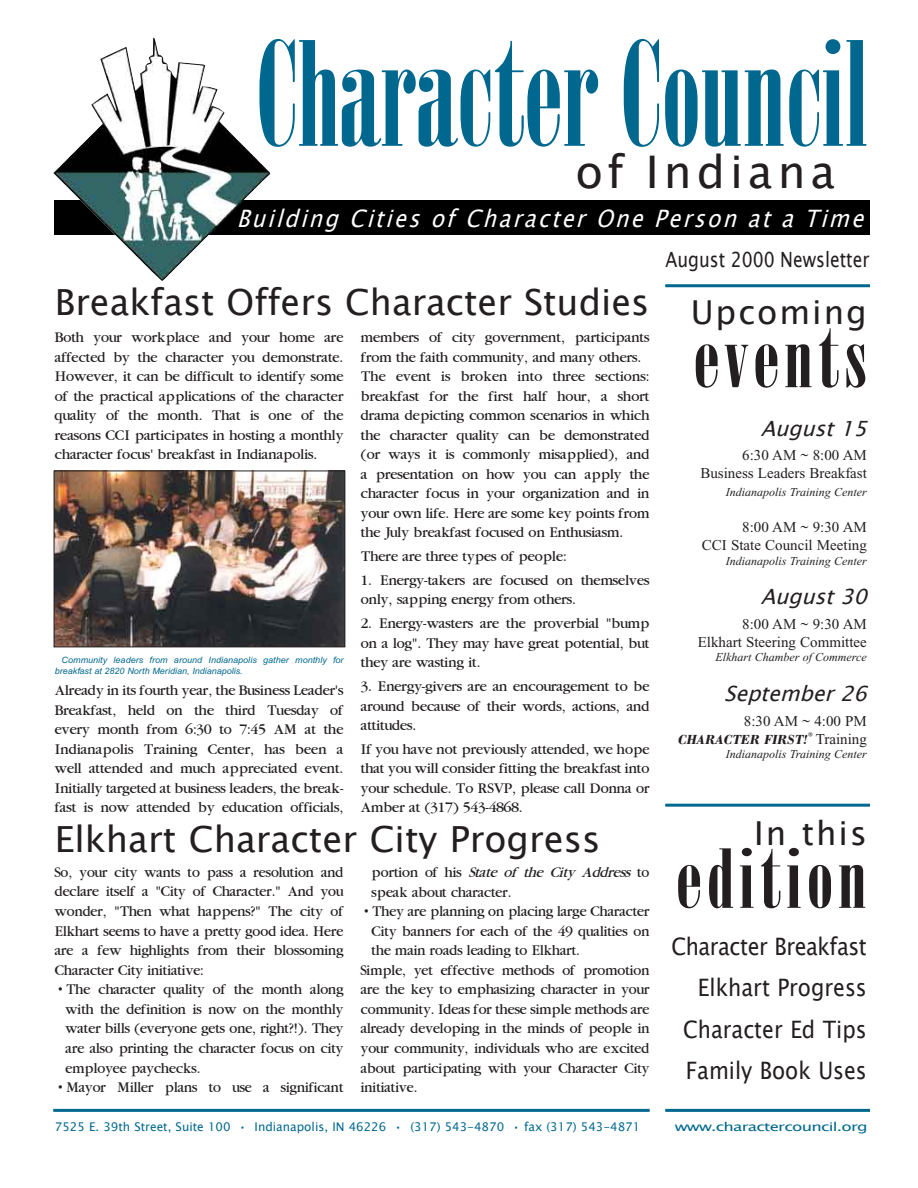
<style>
.page{position:relative;width:918px;height:1188px;background:#fff}
.page>*{position:absolute;margin:0;border:0;box-sizing:border-box;transform-origin:0 0}
.t1{font:144px "Onyx";color:#00688f}
.t2{font:81px "Onyx";letter-spacing:.05em;color:#231f20;scale:1.2 1}
.t3{font:45px "Lucida Sans Unicode";letter-spacing:.11em;color:#231f20}
.t4{font:36px "Lucida Sans Unicode";color:#231f20}
.t5{font:33px "Lucida Sans Unicode";letter-spacing:.06em;color:#231f20}
.t6{font:24px/41.2px "Lucida Sans Unicode";color:#231f20;text-align:right;scale:.89 1}
.t7{font:italic 24px "Lucida Sans Unicode";color:#fff;scale:.9 1}
.t8{font:italic 21px "Lucida Sans Unicode";color:#231f20}
.t9{font:21px "Lucida Sans Unicode";color:#231f20;scale:.83 1}
.t10{font:15px/19.5px "Garamond Book SSK";color:#231f20;text-align:justify}
.t11{font:15px/18px "Times New Roman";color:#231f20;text-align:right}
.t12{font:italic 700 13.5px "Bodoni";color:#231f20}
.t13{font:italic 12px "Times New Roman";color:#231f20}
.t14{font:12px "Lucida Sans Unicode";color:#00688f}
.t15{font:12px "Lucida Sans Unicode";letter-spacing:-.045em;color:#00688f;scale:1.4 1}
.t16{font:italic 8.85px/10.5px "Arial";letter-spacing:.005em;color:#00688f}
.s1{font-family:"Lucida Sans Unicode";font-size:18px}
.s2{font-style:italic}
.s3{font-family:"Times New Roman";font-weight:400;font-style:normal;font-size:15px}
</style>
<div class="page">
<div style="left:54px;top:201px;width:816px;height:34px;background:#000"></div>
<img style="left:53px;top:38px;width:216px;height:243px">
<hr style="left:665px;top:804px;width:205px;height:3px;background:#00688f">
<hr style="left:665px;top:284px;width:205px;height:3px;background:#00688f">
<hr style="left:665px;top:1109px;width:205px;height:3px;background:#00688f">
<hr style="left:53px;top:1109px;width:597px;height:3px;background:#00688f">
<img style="left:56px;top:473px;width:287px;height:172px">
<div style="left:54px;top:471px;width:291px;height:176px;border:1px solid #231f20"></div>
<p class="t1" style="left:257px;top:12px;width:614px">Character Council</p>
<p class="t3" style="left:575px;top:136px;width:262px">of Indiana</p>
<p class="t7" style="left:237px;top:199px;width:709px">Building Cities of Character One Person at a Time</p>
<p class="t4" style="left:55px;top:274px;width:596px">Breakfast Offers Character Studies</p>
<p class="t10" style="left:55px;top:328px;width:290px">Both your workplace and your home are affected by the character you demonstrate.<br>However, it can be difficult to identify some of the practical applications of the character quality of the month. That is one of the reasons CCI participates in hosting a monthly character focus' breakfast in Indianapolis.</p>
<p class="t10" style="left:361px;top:328px;width:290px;text-align:left">members of city government, participants from the faith community, and many others.<br>The event is broken into three sections: breakfast for the first half hour, a short drama depicting common scenarios in which the character quality can be demonstrated (or ways it is commonly misapplied), and a presentation on how you can apply the character focus in your organization and in your own life. Here are some key points from the July breakfast focused on Enthusiasm.</p>
<p class="t10" style="left:361px;top:547px;width:207px">There are three types of people:</p>
<p class="t10" style="left:361px;top:571px;width:290px">1. Energy-takers are focused on themselves only, sapping energy from others.</p>
<p class="t10" style="left:361px;top:614px;width:290px">2. Energy-wasters are the proverbial "bump on a log". They may have great potential, but they are wasting it.</p>
<p class="t10" style="left:361px;top:677px;width:290px">3. Energy-givers are an encouragement to be around because of their words, actions, and attitudes.</p>
<p class="t10" style="left:361px;top:740px;width:290px">If you have not previously attended, we hope that you will consider fitting the breakfast into your schedule. To RSVP, please call Donna or Amber at (317) 543-4868.</p>
<p class="t16" style="left:55px;top:655px;width:290px;text-indent:7px">Community leaders from around Indianapolis gather monthly for breakfast at 2820 North Meridian, Indianapolis.</p>
<p class="t10" style="left:55px;top:681px;width:290px">Already in its fourth year, the Business Leader's Breakfast, held on the third Tuesday of every month from 6:30 to 7:45 AM at the Indianapolis Training Center, has been a well attended and much appreciated event.<br>Initially targeted at business leaders, the break&shy;fast is now attended by education officials,</p>
<p class="t4" style="left:55px;top:811px;width:547px">Elkhart Character City Progress</p>
<p class="t10" style="left:55px;top:863px;width:290px">So, your city wants to pass a resolution and declare itself a "City of Character." And you wonder, "Then what happens?" The city of Elkhart seems to have a pretty good idea. Here are a few highlights from their blossoming Character City initiative:</p>
<p class="t10" style="left:66px;top:980px;width:279px;text-indent:-11px"><span class="s1">•</span>The character quality of the month along with the definition is now on the monthly water bills (everyone gets one, right?!). They are also printing the character focus on city employee paychecks.</p>
<p class="t10" style="left:55px;top:1078px;width:290px"><span class="s1">•</span>Mayor Miller plans to use a significant</p>
<p class="t10" style="left:372px;top:863px;width:279px">p o r t i o n o f h i s <span class="s2">State of the City Address</span> t o speak about character.</p>
<p class="t10" style="left:361px;top:902px;width:290px"><span class="s1">•</span>They are planning on placing large Character</p>
<p class="t10" style="left:372px;top:921px;width:279px">City banners for each of the 49 qualities on</p>
<p class="t10" style="left:372px;top:941px;width:210px">the main roads leading to Elkhart.</p>
<p class="t10" style="left:361px;top:960px;width:290px">Simple, yet effective methods of promotion</p>
<p class="t10" style="left:361px;top:980px;width:290px">are the key to emphasizing character in your</p>
<p class="t10" style="left:361px;top:1000px;width:290px">community. Ideas for these simple methods are</p>
<p class="t10" style="left:361px;top:1019px;width:290px">already developing in the minds of people in</p>
<p class="t10" style="left:361px;top:1039px;width:290px">your community, individuals who are excited</p>
<p class="t10" style="left:361px;top:1058px;width:290px">about participating with your Character City</p>
<p class="t10" style="left:361px;top:1078px;width:58px">initiative.</p>
<p class="t9" style="left:665px;top:243px;width:248px">August 2000 Newsletter</p>
<p class="t5" style="left:691px;top:286px;width:178px">Upcoming</p>
<p class="t2" style="left:694px;top:312px;width:145px">events</p>
<p class="t8" style="left:761px;top:412px;width:116px">August15</p>
<p class="t11" style="left:700px;top:446px;width:168px">6:30 AM ~ 8:00 AM<br>Business Leaders Breakfast</p>
<p class="t13" style="left:726px;top:485px;width:142px">Indianapolis Training Center</p>
<p class="t11" style="left:702px;top:518px;width:166px">8:00 AM ~ 9:30 AM<br>CCI State Council Meeting</p>
<p class="t13" style="left:726px;top:554px;width:142px">Indianapolis Training Center</p>
<p class="t8" style="left:761px;top:580px;width:116px">August30</p>
<p class="t11" style="left:698px;top:615px;width:171px">8:00 AM ~ 9:30 AM<br>Elkhart Steering Committee</p>
<p class="t13" style="left:715px;top:650px;width:153px">Elkhart Chamber of Commerce</p>
<p class="t8" style="left:724px;top:677px;width:153px">September26</p>
<p class="t11" style="left:744px;top:712px;width:124px">8:30 AM ~ 4:00 PM</p>
<p class="t12" style="left:678px;top:732px;width:191px">CHARACTER FIRST!<sup>®</sup> <span class="s3">Training</span></p>
<p class="t13" style="left:726px;top:747px;width:142px">Indianapolis Training Center</p>
<p class="t5" style="left:754px;top:807px;width:114px">In this</p>
<p class="t2" style="left:677px;top:832px;width:160px">edition</p>
<p class="t6" style="left:671px;top:926px;width:221px">Character Breakfast<br>Elkhart Progress<br>Character Ed Tips<br>Family Book Uses</p>
<p class="t14" style="left:55px;top:1117px;width:587px">7525 E. 39th Street, Suite 100 • Indianapolis, IN 46226 • (317) 543-4870 • fax (317) 543-4871</p>
<p class="t15" style="left:675px;top:1117px;width:139px">www.charactercouncil.org</p>
</div>
